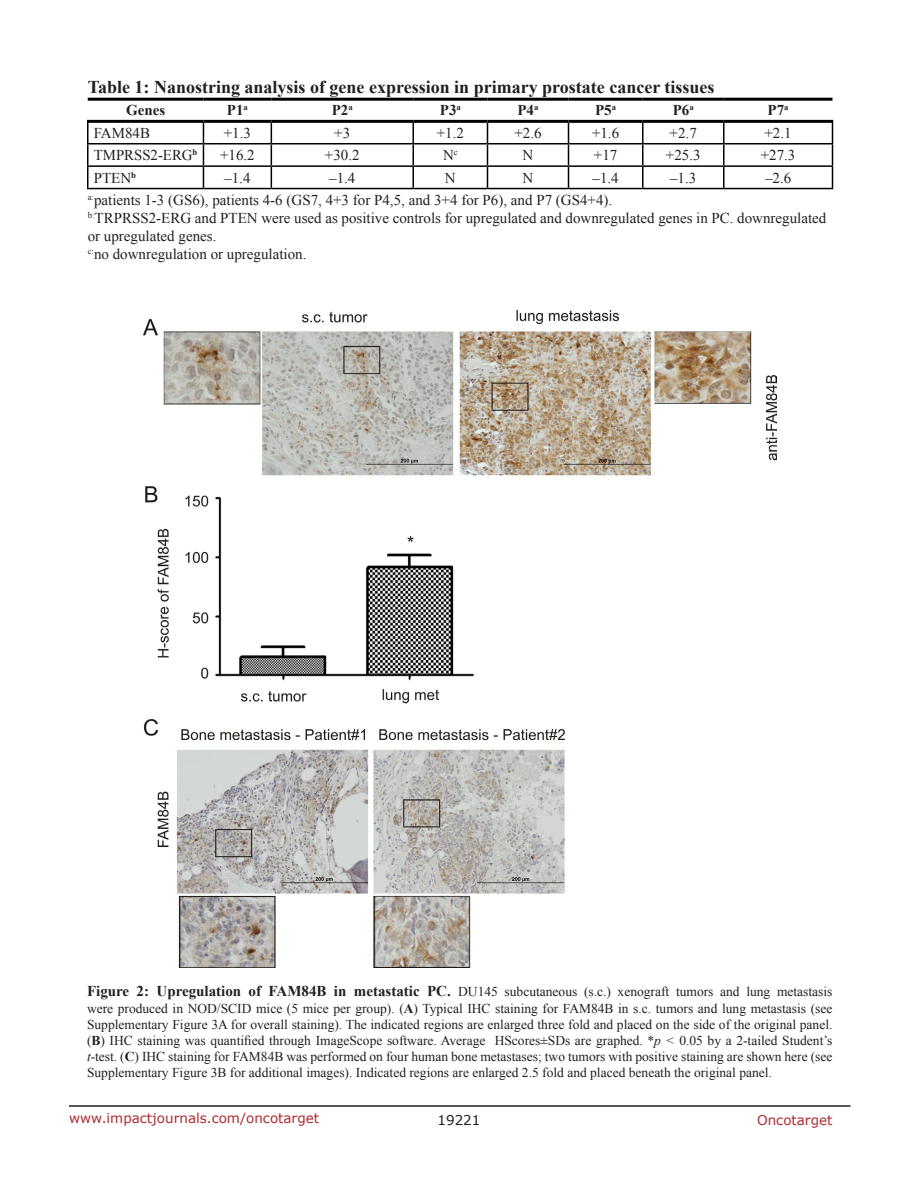
<style>
.page{position:relative;width:918px;height:1188px;background:#fff}
.page>*{position:absolute;margin:0;border:0;box-sizing:border-box;transform-origin:0 0}
.TableHeading{font:700 18px "Times New Roman";color:#231f20}
.TableText{font:15px/18px "Times New Roman";color:#231f20}
.TableText-2{font:700 15px "Times New Roman";color:#231f20}
.FigureText{font:13.5px/16.2px "Times New Roman";color:#231f20;text-align:justify}
.t1{font:13.5px "Verdana";color:#ac2b31}
.t2{font:13.5px "Verdana";color:#231f20}
.s1{font-weight:700;font-size:15px}
.s2{font-weight:700}
.s3{font-style:italic}
</style>
<div class="page">
<hr style="left:69px;top:1105px;width:781px;height:2px;background:#231f20">
<img style="left:143px;top:310px;width:633px;height:658px">
<hr style="left:88px;top:98px;width:115px;height:3px;background:#000">
<hr style="left:203px;top:98px;width:68px;height:3px;background:#000">
<hr style="left:271px;top:98px;width:142px;height:3px;background:#000">
<hr style="left:413px;top:98px;width:75px;height:3px;background:#000">
<hr style="left:488px;top:98px;width:80px;height:3px;background:#000">
<hr style="left:568px;top:98px;width:75px;height:3px;background:#000">
<hr style="left:643px;top:98px;width:81px;height:3px;background:#000">
<hr style="left:724px;top:98px;width:108px;height:3px;background:#000">
<hr style="left:87px;top:120px;width:116px;height:3px;background:#000">
<hr style="left:203px;top:120px;width:68px;height:3px;background:#000">
<hr style="left:271px;top:120px;width:142px;height:3px;background:#000">
<hr style="left:413px;top:120px;width:75px;height:3px;background:#000">
<hr style="left:488px;top:120px;width:80px;height:3px;background:#000">
<hr style="left:568px;top:120px;width:75px;height:3px;background:#000">
<hr style="left:643px;top:120px;width:81px;height:3px;background:#000">
<hr style="left:724px;top:120px;width:109px;height:3px;background:#000">
<hr style="left:412px;top:123px;width:2px;height:20px;background:#000">
<hr style="left:642px;top:123px;width:2px;height:20px;background:#000">
<hr style="left:87px;top:143px;width:116px;height:1px;background:#000">
<hr style="left:203px;top:143px;width:68px;height:1px;background:#000">
<hr style="left:271px;top:143px;width:142px;height:1px;background:#000">
<hr style="left:413px;top:143px;width:75px;height:1px;background:#000">
<hr style="left:412px;top:144px;width:2px;height:21px;background:#000">
<hr style="left:488px;top:143px;width:80px;height:1px;background:#000">
<hr style="left:568px;top:143px;width:75px;height:1px;background:#000">
<hr style="left:643px;top:143px;width:81px;height:1px;background:#000">
<hr style="left:642px;top:144px;width:2px;height:21px;background:#000">
<hr style="left:724px;top:143px;width:109px;height:1px;background:#000">
<hr style="left:87px;top:165px;width:116px;height:2px;background:#000">
<svg style="left:87px;top:123px;width:1px;height:65px"></svg>
<hr style="left:203px;top:165px;width:68px;height:2px;background:#000">
<svg style="left:203px;top:123px;width:1px;height:65px"></svg>
<hr style="left:271px;top:165px;width:142px;height:2px;background:#000">
<svg style="left:271px;top:123px;width:1px;height:65px"></svg>
<hr style="left:413px;top:165px;width:75px;height:2px;background:#000">
<hr style="left:412px;top:167px;width:2px;height:21px;background:#000">
<hr style="left:488px;top:165px;width:80px;height:2px;background:#000">
<svg style="left:487px;top:123px;width:1px;height:65px"></svg>
<hr style="left:568px;top:165px;width:75px;height:2px;background:#000">
<svg style="left:568px;top:123px;width:1px;height:65px"></svg>
<hr style="left:643px;top:165px;width:81px;height:2px;background:#000">
<hr style="left:642px;top:167px;width:2px;height:21px;background:#000">
<hr style="left:724px;top:165px;width:109px;height:2px;background:#000">
<svg style="left:723px;top:123px;width:1px;height:65px"></svg>
<svg style="left:832px;top:123px;width:1px;height:65px"></svg>
<hr style="left:87px;top:188px;width:116px;height:1px;background:#000">
<hr style="left:203px;top:188px;width:68px;height:1px;background:#000">
<hr style="left:271px;top:188px;width:142px;height:1px;background:#000">
<hr style="left:413px;top:188px;width:75px;height:1px;background:#000">
<hr style="left:488px;top:188px;width:80px;height:1px;background:#000">
<hr style="left:568px;top:188px;width:75px;height:1px;background:#000">
<hr style="left:643px;top:188px;width:81px;height:1px;background:#000">
<hr style="left:724px;top:188px;width:109px;height:1px;background:#000">
<p class="TableHeading" style="left:88px;top:75px;width:628px">Table 1: Nanostring analysis of gene expression in primary prostate cancer tissues</p>
<p class="TableText-2" style="left:126px;top:100px;width:41px">Genes</p>
<p class="TableText-2" style="left:227px;top:100px;width:23px">P1<sup>a</sup></p>
<p class="TableText-2" style="left:332px;top:100px;width:23px">P2<sup>a</sup></p>
<p class="TableText-2" style="left:440px;top:100px;width:23px">P3<sup>a</sup></p>
<p class="TableText-2" style="left:517px;top:100px;width:23px">P4<sup>a</sup></p>
<p class="TableText-2" style="left:595px;top:100px;width:23px">P5<sup>a</sup></p>
<p class="TableText-2" style="left:673px;top:100px;width:23px">P6<sup>a</sup></p>
<p class="TableText-2" style="left:768px;top:100px;width:23px">P7<sup>a</sup></p>
<p class="TableText" style="left:94px;top:123px;width:58px">FAM84B</p>
<p class="TableText" style="left:224px;top:123px;width:29px">+1.3</p>
<p class="TableText" style="left:334px;top:123px;width:17px">+3</p>
<p class="TableText" style="left:437px;top:123px;width:29px">+1.2</p>
<p class="TableText" style="left:514px;top:123px;width:29px">+2.6</p>
<p class="TableText" style="left:592px;top:123px;width:29px">+1.6</p>
<p class="TableText" style="left:670px;top:123px;width:29px">+2.7</p>
<p class="TableText" style="left:765px;top:123px;width:29px">+2.1</p>
<p class="TableText" style="left:94px;top:146px;width:105px">TMPRSS2-ERG<sup>b</sup></p>
<p class="TableText" style="left:220px;top:146px;width:36px">+16.2</p>
<p class="TableText" style="left:325px;top:146px;width:36px">+30.2</p>
<p class="TableText" style="left:443px;top:146px;width:16px">N<sup>c</sup></p>
<p class="TableText" style="left:523px;top:146px;width:12px">N</p>
<p class="TableText" style="left:594px;top:146px;width:25px">+17</p>
<p class="TableText" style="left:666px;top:146px;width:36px">+25.3</p>
<p class="TableText" style="left:761px;top:146px;width:36px">+27.3</p>
<p class="TableText" style="left:94px;top:168px;width:44px">PTEN<sup>b</sup></p>
<p class="TableText" style="left:224px;top:168px;width:28px">–1.4</p>
<p class="TableText" style="left:329px;top:168px;width:28px">–1.4</p>
<p class="TableText" style="left:445px;top:168px;width:12px">N</p>
<p class="TableText" style="left:523px;top:168px;width:12px">N</p>
<p class="TableText" style="left:592px;top:168px;width:28px">–1.4</p>
<p class="TableText" style="left:670px;top:168px;width:28px">–1.3</p>
<p class="TableText" style="left:765px;top:168px;width:28px">–2.6</p>
<p class="TableText" style="left:88px;top:191px;width:526px"><sup>a:</sup>patients 1-3 (GS6), patients 4-6 (GS7, 4+3 for P4,5, and 3+4 for P6), and P7 (GS4+4).</p>
<p class="TableText" style="left:88px;top:209px;width:740px"><sup>b:</sup>TRPRSS2-ERG and PTEN were used as positive controls for upregulated and downregulated genes in PC. downregulated or upregulated genes.</p>
<p class="TableText" style="left:88px;top:245px;width:220px"><sup>c:</sup>no downregulation or upregulation.</p>
<p class="FigureText" style="left:87px;top:984px;width:747px"><span class="s1">Figure 2: Upregulation of FAM84B in metastatic PC.</span> DU145 subcutaneous (s.c.) xenograft tumors and lung metastasis were produced in NOD/SCID mice (5 mice per group). (<span class="s2">A</span>) Typical IHC staining for FAM84B in s.c. tumors and lung metastasis (see Supplementary Figure 3A for overall staining). The indicated regions are enlarged three fold and placed on the side of the original panel. (<span class="s2">B</span>) IHC staining was quantified through ImageScope software. Average HScores±SDs are graphed. *<span class="s3">p &lt;</span> 0.05 by a 2-tailed Student’s <span class="s3">t</span>-test. (<span class="s2">C</span>) IHC staining for FAM84B was performed on four human bone metastases; two tumors with positive staining are shown here (see Supplementary Figure 3B for additional images). Indicated regions are enlarged 2.5 fold and placed beneath the original panel.</p>
<p class="t1" style="left:69px;top:1109px;width:252px">www.impactjournals.com/oncotarget</p>
<p class="t2" style="left:438px;top:1111px;width:44px">19221</p>
<p class="t1" style="left:757px;top:1111px;width:77px">Oncotarget</p>
</div>
